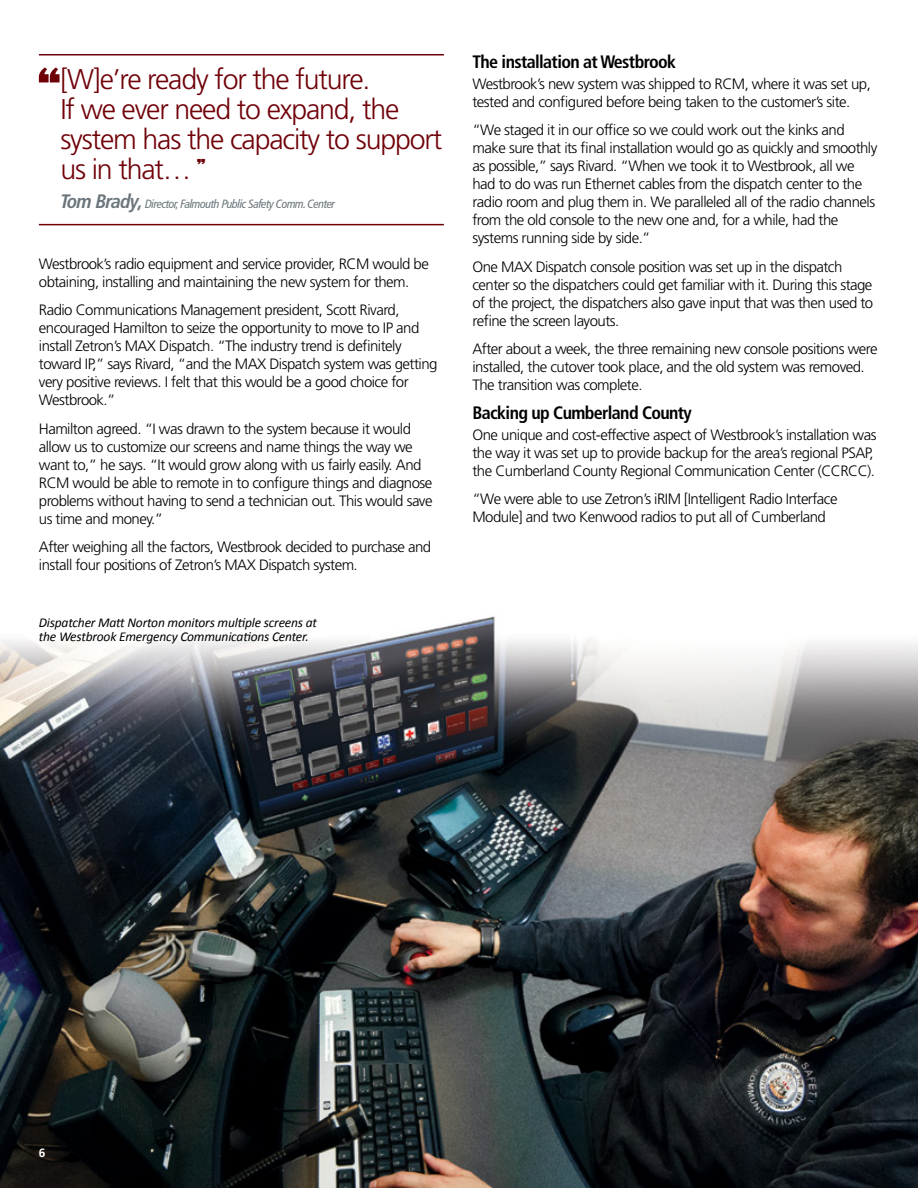
<style>
.page{position:relative;width:918px;height:1188px;background:#fff}
.page>*{position:absolute;margin:0;border:0;box-sizing:border-box;transform-origin:0 0}
.t1{font:300 28.5px/30px "Frutiger LT Std";letter-spacing:-.04em;color:#700008}
.t2{font:700 condensed 18px "Frutiger LT Std";letter-spacing:-.035em;color:#000}
.t3{font:300 15px/18px "Frutiger LT Std";letter-spacing:-.035em;color:#000}
.t4{font:italic 13.5px/14.2px "Calibri";letter-spacing:-.015em;color:#000}
.t5{font:italic condensed 12px "Frutiger LT Pro";letter-spacing:-.04em;color:#6b767c}
.t6{font:700 12px "Frutiger LT Std";color:#fff}
.s1{font-family:"Haettenschweiler";font-weight:400}
.s2{font-weight:700;font-size:19.5px}
</style>
<div class="page">
<img style="left:0;top:616px;width:918px;height:572px">
<hr style="left:39px;top:54px;width:405px;height:2px;background:#700008">
<hr style="left:39px;top:224px;width:405px;height:1px;background:#700008">
<svg style="left:39px;top:67px;width:21px;height:15px"></svg>
<h1 class="t1" style="left:60px;top:65px;width:383px">[W]e’re ready for the future.<br>If we ever need to expand, the system has the capacity to support us in that… <span class="s1">”</span></h1>
<p class="t5" style="left:60px;top:197px;width:276px"><span class="s2">Tom Brady,</span> Director, Falmouth Public Safety Comm. Center</p>
<p class="t3" style="left:39px;top:255px;width:392px">Westbrook’s radio equipment and service provider, RCM would be obtaining, installing and maintaining the new system for them.</p>
<p class="t3" style="left:39px;top:301px;width:400px">Radio Communications Management president, Scott Rivard, encouraged Hamilton to seize the opportunity to move to IP and install Zetron’s MAX Dispatch. “The industry trend is definitely toward IP,” says Rivard, “and the MAX Dispatch system was getting very positive reviews. I felt that this would be a good choice for Westbrook.”</p>
<p class="t3" style="left:39px;top:420px;width:395px">Hamilton agreed. “I was drawn to the system because it would allow us to customize our screens and name things the way we want to,” he says. “It would grow along with us fairly easily. And RCM would be able to remote in to configure things and diagnose problems without having to send a technician out. This would save us time and money.”</p>
<p class="t3" style="left:39px;top:538px;width:394px">After weighing all the factors, Westbrook decided to purchase and install four positions of Zetron’s MAX Dispatch system.</p>
<p class="t4" style="left:39px;top:615px;width:280px">Dispatcher Matt Norton monitors multiple screens at the Westbrook Emergency Communications Center.</p>
<p class="t2" style="left:472px;top:51px;width:205px">The installation at Westbrook</p>
<p class="t3" style="left:472px;top:75px;width:400px">Westbrook’s new system was shipped to RCM, where it was set up, tested and configured before being taken to the customer’s site.</p>
<p class="t3" style="left:472px;top:121px;width:406px">“We staged it in our office so we could work out the kinks and make sure that its final installation would go as quickly and smoothly as possible,” says Rivard. “When we took it to Westbrook, all we had to do was run Ethernet cables from the dispatch center to the radio room and plug them in. We paralleled all of the radio channels from the old console to the new one and, for a while, had the systems running side by side.”</p>
<p class="t3" style="left:472px;top:258px;width:402px">One MAX Dispatch console position was set up in the dispatch center so the dispatchers could get familiar with it. During this stage of the project, the dispatchers also gave input that was then used to refine the screen layouts.</p>
<p class="t3" style="left:472px;top:340px;width:407px">After about a week, the three remaining new console positions were installed, the cutover took place, and the old system was removed.<br>The transition was complete.</p>
<p class="t2" style="left:472px;top:402px;width:221px">Backing up Cumberland County</p>
<p class="t3" style="left:472px;top:426px;width:406px">One unique and cost-effective aspect of Westbrook’s installation was the way it was set up to provide backup for the area’s regional PSAP, the Cumberland County Regional Communication Center (CCRCC).</p>
<p class="t3" style="left:472px;top:490px;width:367px">“We were able to use Zetron’s iRIM [Intelligent Radio Interface<br>Module] and two Kenwood radios to put all of Cumberland</p>
<p class="t6" style="left:39px;top:1145px;width:8px">6</p>
</div>
